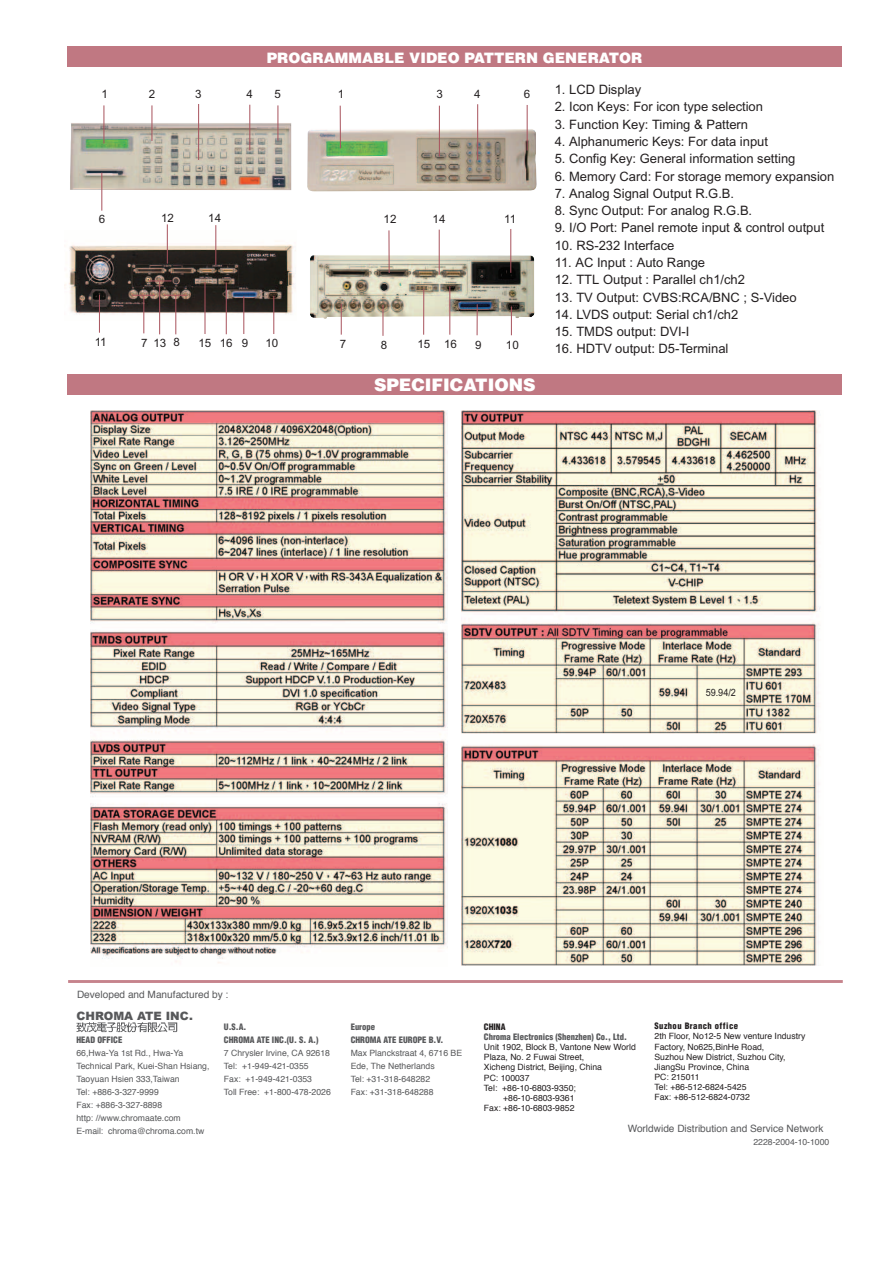
<style>
.page{position:relative;width:893px;height:1263px;background:#fff}
.page>*{position:absolute;margin:0;border:0;box-sizing:border-box;transform-origin:0 0}
.t1{font:900 17.25px "Helvetica";color:#fff}
.t2{font:900 14.4px "Helvetica";color:#fff}
.t3{font:12.9px "Arial";color:#231f20}
.t4{font:11.55px "Arial";color:#231f20}
.t5{font:900 11.55px "Arial";color:#57585a}
.t6{font:10.05px "Helvetica";color:#57585a}
.t7{font:10.05px "Arial";color:#231f20;scale:.9 1}
.t8{font:8.7px/12.9px "Helvetica";color:#57585a}
.t9{font:8.7px/10.1px "Helvetica";color:#231f20}
.t10{font:900 condensed 8.7px/12.9px "Helvetica";color:#57585a}
.t11{font:900 condensed 8.7px "Helvetica";letter-spacing:.05em;color:#231f20}
</style>
<div class="page">
<hr style="left:68px;top:980px;width:774px;height:3px;background:#c6838c">
<img style="left:76px;top:1022px;width:10px;height:11px">
<img style="left:86px;top:1022px;width:10px;height:11px">
<img style="left:96px;top:1022px;width:10px;height:11px">
<img style="left:106px;top:1022px;width:10px;height:11px">
<img style="left:116px;top:1022px;width:10px;height:11px">
<img style="left:126px;top:1022px;width:10px;height:11px">
<img style="left:136px;top:1022px;width:10px;height:11px">
<img style="left:146px;top:1022px;width:10px;height:11px">
<img style="left:156px;top:1022px;width:10px;height:10px">
<img style="left:166px;top:1022px;width:12px;height:11px">
<div style="left:67px;top:47px;width:774px;height:20px;background:#c07882"></div>
<div style="left:68px;top:375px;width:773px;height:20px;background:#c07882"></div>
<img style="left:91px;top:411px;width:356px;height:552px">
<img style="left:462px;top:410px;width:358px;height:556px">
<img style="left:70px;top:123px;width:221px;height:67px">
<img style="left:307px;top:129px;width:229px;height:63px">
<img style="left:64px;top:231px;width:232px;height:90px">
<img style="left:310px;top:255px;width:225px;height:64px">
<hr style="left:104px;top:105px;width:1px;height:38px;background:#a8535d">
<hr style="left:152px;top:105px;width:1px;height:36px;background:#a8535d">
<hr style="left:198px;top:104px;width:1px;height:56px;background:#a8535d">
<hr style="left:249px;top:105px;width:1px;height:45px;background:#a8535d">
<hr style="left:278px;top:105px;width:1px;height:36px;background:#a8535d">
<hr style="left:102px;top:173px;width:1px;height:38px;background:#a8535d">
<hr style="left:167px;top:224px;width:1px;height:40px;background:#a8535d">
<hr style="left:215px;top:225px;width:1px;height:40px;background:#a8535d">
<hr style="left:273px;top:296px;width:1px;height:38px;background:#a8535d">
<hr style="left:243px;top:296px;width:1px;height:38px;background:#a8535d">
<hr style="left:175px;top:295px;width:1px;height:39px;background:#a8535d">
<hr style="left:143px;top:295px;width:1px;height:38px;background:#a8535d">
<hr style="left:99px;top:295px;width:1px;height:38px;background:#a8535d">
<hr style="left:340px;top:106px;width:1px;height:42px;background:#a8535d">
<hr style="left:439px;top:106px;width:1px;height:50px;background:#a8535d">
<hr style="left:477px;top:104px;width:1px;height:56px;background:#a8535d">
<hr style="left:527px;top:105px;width:1px;height:46px;background:#a8535d">
<hr style="left:388px;top:230px;width:1px;height:43px;background:#a8535d">
<hr style="left:439px;top:230px;width:1px;height:45px;background:#a8535d">
<hr style="left:510px;top:229px;width:1px;height:44px;background:#a8535d">
<svg style="left:511px;top:306px;width:1px;height:29px"></svg>
<hr style="left:477px;top:304px;width:1px;height:31px;background:#a8535d">
<hr style="left:383px;top:305px;width:1px;height:31px;background:#a8535d">
<hr style="left:341px;top:304px;width:1px;height:31px;background:#a8535d">
<svg style="left:132px;top:295px;width:23px;height:1px"></svg>
<svg style="left:164px;top:295px;width:23px;height:1px"></svg>
<hr style="left:159px;top:281px;width:1px;height:53px;background:#a8535d">
<svg style="left:148px;top:281px;width:24px;height:1px"></svg>
<hr style="left:205px;top:282px;width:1px;height:52px;background:#a8535d">
<hr style="left:226px;top:283px;width:1px;height:51px;background:#a8535d">
<hr style="left:449px;top:286px;width:1px;height:49px;background:#a8535d">
<hr style="left:423px;top:289px;width:1px;height:46px;background:#a8535d">
<p class="t2" style="left:267px;top:53px;width:377px">PROGRAMMABLE VIDEO PATTERN GENERATOR</p>
<p class="t4" style="left:101px;top:89px;width:8px">1</p>
<p class="t4" style="left:149px;top:90px;width:8px">2</p>
<p class="t4" style="left:195px;top:90px;width:8px">3</p>
<p class="t4" style="left:246px;top:90px;width:8px">4</p>
<p class="t4" style="left:274px;top:90px;width:8px">5</p>
<p class="t4" style="left:99px;top:215px;width:8px">6</p>
<p class="t4" style="left:161px;top:213px;width:14px">12</p>
<p class="t4" style="left:208px;top:213px;width:14px">14</p>
<p class="t4" style="left:338px;top:89px;width:8px">1</p>
<p class="t4" style="left:436px;top:90px;width:8px">3</p>
<p class="t4" style="left:474px;top:90px;width:8px">4</p>
<p class="t4" style="left:523px;top:90px;width:8px">6</p>
<p class="t4" style="left:383px;top:214px;width:14px">12</p>
<p class="t4" style="left:432px;top:215px;width:14px">14</p>
<p class="t4" style="left:504px;top:215px;width:13px">11</p>
<p class="t4" style="left:95px;top:337px;width:13px">11</p>
<p class="t4" style="left:141px;top:338px;width:8px">7</p>
<p class="t4" style="left:174px;top:338px;width:8px">8</p>
<p class="t4" style="left:220px;top:338px;width:30px">16 9</p>
<p class="t4" style="left:153px;top:338px;width:14px">13</p>
<p class="t4" style="left:198px;top:338px;width:14px">15</p>
<p class="t4" style="left:265px;top:338px;width:14px">10</p>
<p class="t4" style="left:340px;top:339px;width:8px">7</p>
<p class="t4" style="left:381px;top:340px;width:8px">8</p>
<p class="t4" style="left:417px;top:339px;width:41px">15 16</p>
<p class="t4" style="left:475px;top:340px;width:8px">9</p>
<p class="t4" style="left:506px;top:340px;width:14px">10</p>
<h1 class="t1" style="left:374px;top:378px;width:163px">SPECIFICATIONS</h1>
<p class="t3" style="left:554px;top:85px;width:88px">1. LCD Display</p>
<p class="t3" style="left:554px;top:102px;width:210px">2. Icon Keys: For icon type selection</p>
<p class="t3" style="left:554px;top:119px;width:195px">3. Function Key: Timing &amp; Pattern</p>
<p class="t3" style="left:554px;top:136px;width:215px">4. Alphanumeric Keys: For data input</p>
<p class="t3" style="left:554px;top:154px;width:242px">5. Config Key: General information setting</p>
<p class="t3" style="left:554px;top:171px;width:281px">6. Memory Card: For storage memory expansion</p>
<p class="t3" style="left:554px;top:188px;width:181px">7. Analog Signal Output R.G.B.</p>
<p class="t3" style="left:554px;top:206px;width:199px">8. Sync Output: For analog R.G.B.</p>
<p class="t3" style="left:554px;top:223px;width:271px">9. I/O Port: Panel remote input &amp; control output</p>
<p class="t3" style="left:554px;top:240px;width:121px">10. RS-232 Interface</p>
<p class="t3" style="left:554px;top:257px;width:152px">11. AC Input : Auto Range</p>
<p class="t3" style="left:554px;top:275px;width:192px">12. TTL Output : Parallel ch1/ch2</p>
<p class="t3" style="left:554px;top:292px;width:243px">13. TV Output: CVBS:RCA/BNC ; S-Video</p>
<p class="t3" style="left:554px;top:309px;width:185px">14. LVDS output: Serial ch1/ch2</p>
<p class="t3" style="left:554px;top:326px;width:136px">15. TMDS output: DVI-I</p>
<p class="t3" style="left:554px;top:344px;width:175px">16. HDTV output: D5-Terminal</p>
<p class="t6" style="left:77px;top:990px;width:153px">Developed and Manufactured by :</p>
<p class="t7" style="left:705px;top:688px;width:35px">59.94/2</p>
<p class="t5" style="left:76px;top:1007px;width:118px">CHROMA ATE INC.</p>
<p class="t10" style="left:76px;top:1034px;width:47px">HEAD OFFICE</p>
<p class="t8" style="left:76px;top:1047px;width:134px">66,Hwa-Ya 1st Rd., Hwa-Ya<br>Technical Park, Kuei-Shan Hsiang,<br>Taoyuan Hsien 333,Taiwan<br>Tel: +886-3-327-9999<br>Fax: +886-3-327-8898<br>http: //www.chromaate.com<br>E-mail: chroma@chroma.com.tw</p>
<p class="t10" style="left:224px;top:1022px;width:96px">U.S.A.<br>CHROMA ATE INC.(U. S. A.)</p>
<p class="t8" style="left:224px;top:1048px;width:108px">7 Chrysler Irvine, CA 92618<br>Tel: +1-949-421-0355<br>Fax: +1-949-421-0353<br>Toll Free: +1-800-478-2026</p>
<p class="t10" style="left:350px;top:1021px;width:94px">Europe<br>CHROMA ATE EUROPE B.V.</p>
<p class="t8" style="left:350px;top:1047px;width:113px">Max Planckstraat 4, 6716 BE<br>Ede, The Netherlands<br>Tel: +31-318-648282<br>Fax: +31-318-648288</p>
<p class="t11" style="left:484px;top:1024px;width:23px">CHINA</p>
<p class="t10" style="left:484px;top:1031px;width:144px">Chroma Electronics (Shenzhen) Co., Ltd.</p>
<p class="t9" style="left:484px;top:1043px;width:153px">Unit 1902, Block B, Vantone New World</p>
<p class="t9" style="left:484px;top:1053px;width:102px">Plaza, No. 2 Fuwai Street,</p>
<p class="t9" style="left:484px;top:1063px;width:120px">Xicheng District, Beijing, China</p>
<p class="t9" style="left:484px;top:1073px;width:47px">PC: 100037</p>
<p class="t9" style="left:484px;top:1083px;width:93px">Tel: +86-10-6803-9350;</p>
<p class="t9" style="left:503px;top:1093px;width:73px">+86-10-6803-9361</p>
<p class="t9" style="left:484px;top:1103px;width:92px">Fax: +86-10-6803-9852</p>
<p class="t11" style="left:654px;top:1023px;width:85px">Suzhou Branch office</p>
<p class="t9" style="left:654px;top:1032px;width:152px">2th Floor, No12-5 New venture Industry<br>Factory, No625,BinHe Road,<br>Suzhou New District, Suzhou City,<br>JiangSu Province, China<br>PC: 215011<br>Tel: +86-512-6824-5425<br>Fax: +86-512-6824-0732</p>
<p class="t6" style="left:627px;top:1125px;width:197px">Worldwide Distribution and Service Network</p>
<p class="t8" style="left:753px;top:1136px;width:77px">2228-2004-10-1000</p>
</div>
